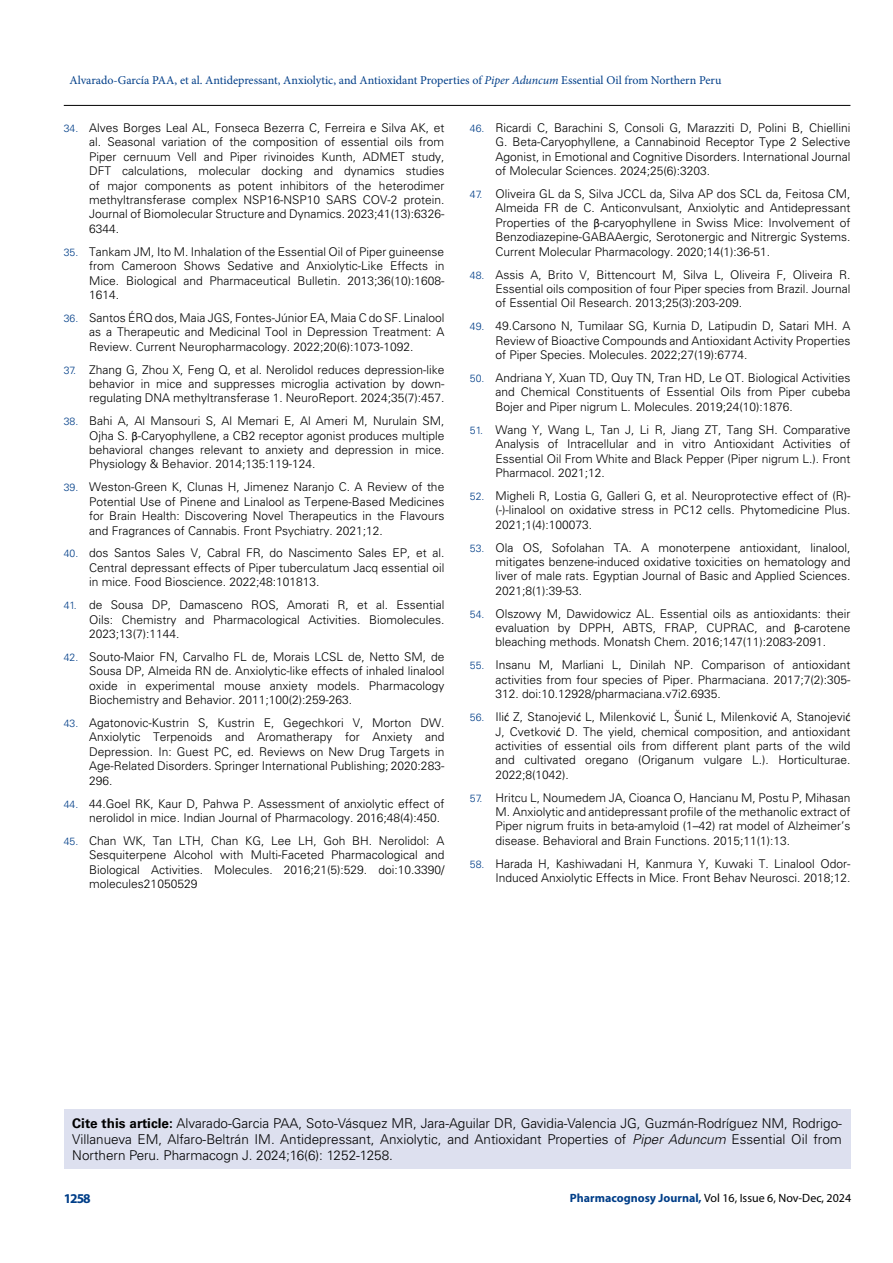
<style>
.page{position:relative;width:893px;height:1263px;background:#fff}
.page>*{position:absolute;margin:0;border:0;box-sizing:border-box;transform-origin:0 0}
.t1{font:300 13.5px/16.2px "Univers LT Std";color:#000;text-align:justify}
.t2{font:700 13.5px "Myriad Pro";color:#003e88}
.t3{font:300 12px/14.4px "Univers LT Std";color:#000;text-align:justify}
.t4{font:12px "Minion Pro";color:#003e88}
.t5{font:12px "Myriad Pro";color:#000}
.s1{font-style:italic}
.s2{font-size:10.5px;color:#003e88}
.s3{font-family:"Calibri";font-weight:400}
.s4{font-weight:700}
.s5{font-weight:700;color:#003e88}
</style>
<div class="page">
<hr style="left:64px;top:105px;width:786px;height:1px;background:#000">
<div style="left:64px;top:1109px;width:786px;height:60px;background:#dde0ef"></div>
<p class="t4" style="left:69px;top:72px;width:654px">Alvarado-García PAA, et al. Antidepressant, Anxiolytic, and Antioxidant Properties of <span class="s1">Piper Aduncum</span> Essential Oil from Northern Peru</p>
<p class="t3" style="left:89px;top:121px;width:357px;text-indent:-26px"><span class="s2">34.</span> Alves Borges Leal AL, Fonseca Bezerra C, Ferreira e Silva AK, et al. Seasonal variation of the composition of essential oils from Piper cernuum Vell and Piper rivinoides Kunth, ADMET study, DFT calculations, molecular docking and dynamics studies of major components as potent inhibitors of the heterodimer methyltransferase complex NSP16-NSP10 SARS COV-2 protein.<br>Journal of Biomolecular Structure and Dynamics. 2023;41(13):6326- 6344.</p>
<p class="t3" style="left:89px;top:244px;width:357px;text-indent:-26px"><span class="s2">35.</span> Tankam JM, Ito M. Inhalation of the Essential Oil of Piper guineense from Cameroon Shows Sedative and Anxiolytic-Like Effects in Mice. Biological and Pharmaceutical Bulletin. 2013;36(10):1608- 1614.</p>
<p class="t3" style="left:89px;top:310px;width:357px;text-indent:-26px"><span class="s2">36.</span> Santos ÉRQ dos, Maia JGS, Fontes-Júnior EA, Maia C do SF. Linalool as a Therapeutic and Medicinal Tool in Depression Treatment: A Review. Current Neuropharmacology. 2022;20(6):1073-1092.</p>
<p class="t3" style="left:89px;top:362px;width:357px;text-indent:-26px"><span class="s2">37.</span> Zhang G, Zhou X, Feng Q, et al. Nerolidol reduces depression-like behavior in mice and suppresses microglia activation by down&shy;regulating DNA methyltransferase 1. NeuroReport. 2024;35(7):457.</p>
<p class="t3" style="left:89px;top:414px;width:357px;text-indent:-26px"><span class="s2">38.</span> Bahi A, Al Mansouri S, Al Memari E, Al Ameri M, Nurulain SM, Ojha S. <span class="s3">β</span>-Caryophyllene, a CB2 receptor agonist produces multiple behavioral changes relevant to anxiety and depression in mice.<br>Physiology &amp; Behavior. 2014;135:119-124.</p>
<p class="t3" style="left:89px;top:480px;width:357px;text-indent:-26px"><span class="s2">39.</span> Weston-Green K, Clunas H, Jimenez Naranjo C. A Review of the Potential Use of Pinene and Linalool as Terpene-Based Medicines for Brain Health: Discovering Novel Therapeutics in the Flavours and Fragrances of Cannabis. Front Psychiatry. 2021;12.</p>
<p class="t3" style="left:89px;top:546px;width:357px;text-indent:-26px"><span class="s2">40.</span> dos Santos Sales V, Cabral FR, do Nascimento Sales EP, et al.<br>Central depressant effects of Piper tuberculatum Jacq essential oil in mice. Food Bioscience. 2022;48:101813.</p>
<p class="t3" style="left:89px;top:598px;width:357px;text-indent:-26px"><span class="s2">41.</span> de Sousa DP, Damasceno ROS, Amorati R, et al. Essential Oils: Chemistry and Pharmacological Activities. Biomolecules.<br>2023;13(7):1144.</p>
<p class="t3" style="left:89px;top:649px;width:357px;text-indent:-26px"><span class="s2">42.</span> Souto-Maior FN, Carvalho FL de, Morais LCSL de, Netto SM, de Sousa DP, Almeida RN de. Anxiolytic-like effects of inhaled linalool oxide in experimental mouse anxiety models. Pharmacology Biochemistry and Behavior. 2011;100(2):259-263.</p>
<p class="t3" style="left:89px;top:715px;width:357px;text-indent:-26px"><span class="s2">43.</span> Agatonovic-Kustrin S, Kustrin E, Gegechkori V, Morton DW.<br>Anxiolytic Terpenoids and Aromatherapy for Anxiety and Depression. In: Guest PC, ed. Reviews on New Drug Targets in Age-Related Disorders. Springer International Publishing; 2020:283- 296.</p>
<p class="t3" style="left:89px;top:796px;width:357px;text-indent:-26px"><span class="s2">44.</span> 44.Goel RK, Kaur D, Pahwa P. Assessment of anxiolytic effect of nerolidol in mice. Indian Journal of Pharmacology. 2016;48(4):450.</p>
<p class="t3" style="left:89px;top:833px;width:357px;text-indent:-26px"><span class="s2">45.</span> Chan WK, Tan LTH, Chan KG, Lee LH, Goh BH. Nerolidol: A Sesquiterpene Alcohol with Multi-Faceted Pharmacological and Biological Activities. Molecules. 2016;21(5):529. doi:10.3390/ molecules21050529</p>
<p class="t3" style="left:495px;top:121px;width:357px;text-indent:-26px"><span class="s2">46.</span> Ricardi C, Barachini S, Consoli G, Marazziti D, Polini B, Chiellini G. Beta-Caryophyllene, a Cannabinoid Receptor Type 2 Selective Agonist, in Emotional and Cognitive Disorders. International Journal of Molecular Sciences. 2024;25(6):3203.</p>
<p class="t3" style="left:495px;top:187px;width:357px;text-indent:-26px"><span class="s2">47.</span> Oliveira GL da S, Silva JCCL da, Silva AP dos SCL da, Feitosa CM, Almeida FR de C. Anticonvulsant, Anxiolytic and Antidepressant Properties of the <span class="s3">β</span>-caryophyllene in Swiss Mice: Involvement of Benzodiazepine-GABAAergic, Serotonergic and Nitrergic Systems.<br>Current Molecular Pharmacology. 2020;14(1):36-51.</p>
<p class="t3" style="left:495px;top:267px;width:357px;text-indent:-26px"><span class="s2">48.</span> Assis A, Brito V, Bittencourt M, Silva L, Oliveira F, Oliveira R.<br>Essential oils composition of four Piper species from Brazil. Journal of Essential Oil Research. 2013;25(3):203-209.</p>
<p class="t3" style="left:495px;top:319px;width:357px;text-indent:-26px"><span class="s2">49.</span> 49.Carsono N, Tumilaar SG, Kurnia D, Latipudin D, Satari MH. A Review of Bioactive Compounds and Antioxidant Activity Properties of Piper Species. Molecules. 2022;27(19):6774.</p>
<p class="t3" style="left:495px;top:371px;width:357px;text-indent:-26px"><span class="s2">50.</span> Andriana Y, Xuan TD, Quy TN, Tran HD, Le QT. Biological Activities and Chemical Constituents of Essential Oils from Piper cubeba Bojer and Piper nigrum L. Molecules. 2019;24(10):1876.</p>
<p class="t3" style="left:495px;top:422px;width:357px;text-indent:-26px"><span class="s2">51.</span> Wang Y, Wang L, Tan J, Li R, Jiang ZT, Tang SH. Comparative Analysis of Intracellular and in vitro Antioxidant Activities of Essential Oil From White and Black Pepper (Piper nigrum L.). Front Pharmacol. 2021;12.</p>
<p class="t3" style="left:495px;top:488px;width:357px;text-indent:-26px"><span class="s2">52.</span> Migheli R, Lostia G, Galleri G, et al. Neuroprotective effect of (R)- (-)-linalool on oxidative stress in PC12 cells. Phytomedicine Plus.<br>2021;1(4):100073.</p>
<p class="t3" style="left:495px;top:540px;width:357px;text-indent:-26px"><span class="s2">53.</span> Ola OS, Sofolahan TA. A monoterpene antioxidant, linalool, mitigates benzene-induced oxidative toxicities on hematology and liver of male rats. Egyptian Journal of Basic and Applied Sciences.<br>2021;8(1):39-53.</p>
<p class="t3" style="left:495px;top:606px;width:357px;text-indent:-26px"><span class="s2">54.</span> Olszowy M, Dawidowicz AL. Essential oils as antioxidants: their evaluation by DPPH, ABTS, FRAP, CUPRAC, and <span class="s3">β</span>-carotene bleaching methods. Monatsh Chem. 2016;147(11):2083-2091.</p>
<p class="t3" style="left:495px;top:658px;width:357px;text-indent:-26px"><span class="s2">55.</span> Insanu M, Marliani L, Dinilah NP. Comparison of antioxidant activities from four species of Piper. Pharmaciana. 2017;7(2):305- 312. doi:10.12928/pharmaciana.v7i2.6935.</p>
<p class="t3" style="left:495px;top:710px;width:357px;text-indent:-26px"><span class="s2">56.</span> Ili<span class="s3">ć</span> Z, Stanojevi<span class="s3">ć</span> L, Milenkovi<span class="s3">ć</span> L, Šuni<span class="s3">ć</span> L, Milenkovi<span class="s3">ć</span> A, Stanojevi<span class="s3">ć </span>J, Cvetkovi<span class="s3">ć</span> D. The yield, chemical composition, and antioxidant activities of essential oils from different plant parts of the wild and cultivated oregano (Origanum vulgare L.). Horticulturae.<br>2022;8(1042).</p>
<p class="t3" style="left:495px;top:790px;width:357px;text-indent:-26px"><span class="s2">57.</span> Hritcu L, Noumedem JA, Cioanca O, Hancianu M, Postu P, Mihasan M. Anxiolytic and antidepressant profile of the methanolic extract of Piper nigrum fruits in beta-amyloid (1–42) rat model of Alzheimer’s disease. Behavioral and Brain Functions. 2015;11(1):13.</p>
<p class="t3" style="left:470px;top:856px;width:382px;text-align:right"><span class="s2">58.</span> Harada H, Kashiwadani H, Kanmura Y, Kuwaki T. Linalool Odor-<br>Induced Anxiolytic Effects in Mice. Front Behav Neurosci. 2018;12.</p>
<p class="t1" style="left:72px;top:1115px;width:771px"><span class="s4">Cite this article:</span> Alvarado-Garcia PAA, Soto-Vásquez MR, Jara-Aguilar DR, Gavidia-Valencia JG, Guzmán-Rodríguez NM, Rodrigo-Villanueva EM, Alfaro-Beltrán IM. Antidepressant, Anxiolytic, and Antioxidant Properties of <span class="s1">Piper Aduncum</span> Essential Oil from Northern Peru. Pharmacogn J. 2024;16(6): 1252-1258.</p>
<p class="t2" style="left:64px;top:1189px;width:29px">1258</p>
<p class="t5" style="left:570px;top:1190px;width:283px"><span class="s5">Pharmacognosy Journal,</span> Vol 16, Issue 6, Nov-Dec, 2024</p>
</div>
